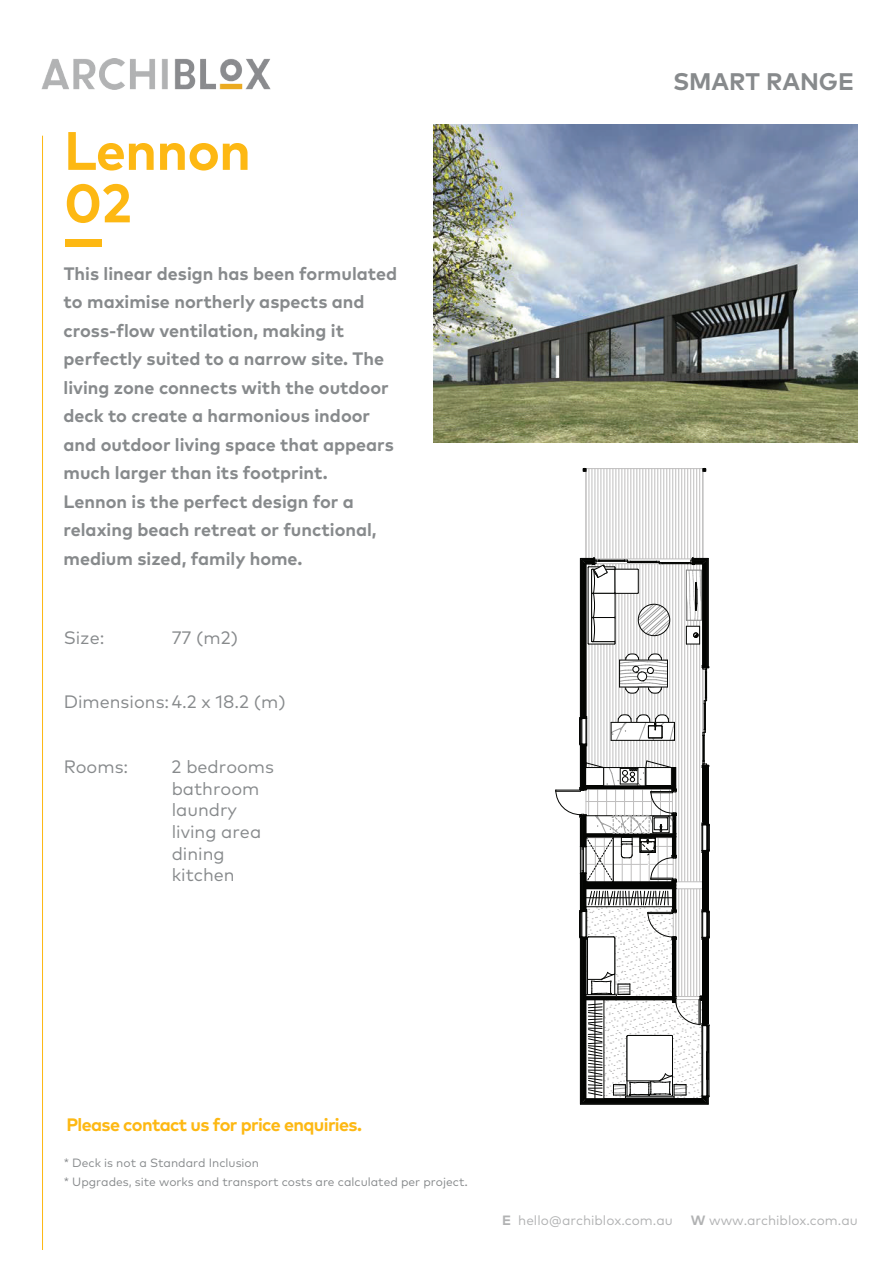
<style>
.page{position:relative;width:893px;height:1263px;background:#fff}
.page>*{position:absolute;margin:0;border:0;box-sizing:border-box;transform-origin:0 0}
.t1{font:700 54px/52.5px "Mark Pro";letter-spacing:-.015em;color:#fdb813}
.t2{font:700 24px "Mark Pro";color:#878a8c}
.t3{font:700 18px/28.5px "Mark Pro";color:#878a8c}
.t4{font:18px/21.6px "Mark Pro";color:#878a8c}
.t5{font:700 18px "Mark Pro";letter-spacing:-.035em;color:#fdb813}
.t6{font:13.5px "Mark Pro";color:#b1b2b3}
.t7{font:12px/19.5px "Mark Pro";color:#878a8c}
.s1{font-size:13.5px}
.s2{font-weight:700}
</style>
<div class="page">
<hr style="left:42px;top:136px;width:1px;height:1113px;background:#fdb813">
<img style="left:42px;top:59px;width:229px;height:31px">
<div style="left:65px;top:239px;width:37px;height:8px;background:#fdb813"></div>
<img style="left:434px;top:124px;width:424px;height:318px">
<svg style="left:587px;top:469px;width:115px;height:89px"></svg>
<hr style="left:589px;top:469px;width:1px;height:90px;background:#bfbebe">
<hr style="left:592px;top:469px;width:1px;height:90px;background:#bfbebe">
<hr style="left:595px;top:469px;width:1px;height:90px;background:#bfbebe">
<hr style="left:598px;top:469px;width:1px;height:90px;background:#bfbebe">
<hr style="left:601px;top:469px;width:1px;height:90px;background:#bfbebe">
<hr style="left:604px;top:469px;width:1px;height:90px;background:#bfbebe">
<hr style="left:607px;top:469px;width:1px;height:90px;background:#bfbebe">
<hr style="left:610px;top:469px;width:1px;height:90px;background:#bfbebe">
<hr style="left:613px;top:469px;width:1px;height:90px;background:#bfbebe">
<hr style="left:616px;top:469px;width:1px;height:90px;background:#bfbebe">
<hr style="left:619px;top:469px;width:1px;height:90px;background:#bfbebe">
<hr style="left:622px;top:469px;width:1px;height:90px;background:#bfbebe">
<hr style="left:625px;top:469px;width:1px;height:90px;background:#bfbebe">
<hr style="left:628px;top:469px;width:1px;height:90px;background:#bfbebe">
<hr style="left:631px;top:469px;width:1px;height:90px;background:#bfbebe">
<hr style="left:634px;top:469px;width:1px;height:90px;background:#bfbebe">
<hr style="left:637px;top:469px;width:1px;height:90px;background:#bfbebe">
<hr style="left:640px;top:469px;width:1px;height:90px;background:#bfbebe">
<hr style="left:643px;top:469px;width:1px;height:90px;background:#bfbebe">
<hr style="left:645px;top:469px;width:1px;height:90px;background:#bfbebe">
<hr style="left:648px;top:469px;width:1px;height:90px;background:#bfbebe">
<hr style="left:651px;top:469px;width:1px;height:90px;background:#bfbebe">
<hr style="left:654px;top:469px;width:1px;height:90px;background:#bfbebe">
<hr style="left:657px;top:469px;width:1px;height:90px;background:#bfbebe">
<hr style="left:660px;top:469px;width:1px;height:90px;background:#bfbebe">
<hr style="left:663px;top:469px;width:1px;height:90px;background:#bfbebe">
<hr style="left:666px;top:469px;width:1px;height:90px;background:#bfbebe">
<hr style="left:669px;top:469px;width:1px;height:90px;background:#bfbebe">
<hr style="left:672px;top:469px;width:1px;height:90px;background:#bfbebe">
<hr style="left:675px;top:469px;width:1px;height:90px;background:#bfbebe">
<hr style="left:678px;top:469px;width:1px;height:90px;background:#bfbebe">
<hr style="left:681px;top:469px;width:1px;height:90px;background:#bfbebe">
<hr style="left:684px;top:469px;width:1px;height:90px;background:#bfbebe">
<hr style="left:687px;top:469px;width:1px;height:90px;background:#bfbebe">
<hr style="left:690px;top:469px;width:1px;height:90px;background:#bfbebe">
<hr style="left:693px;top:469px;width:1px;height:90px;background:#bfbebe">
<hr style="left:696px;top:469px;width:1px;height:90px;background:#bfbebe">
<hr style="left:699px;top:469px;width:1px;height:90px;background:#bfbebe">
<hr style="left:702px;top:469px;width:1px;height:90px;background:#bfbebe">
<hr style="left:586px;top:468px;width:117px;height:1px;background:#bfbebe">
<hr style="left:586px;top:469px;width:1px;height:90px;background:#bfbebe">
<hr style="left:703px;top:469px;width:1px;height:90px;background:#bfbebe">
<svg style="left:703px;top:468px;width:3px;height:4px"></svg>
<svg style="left:583px;top:468px;width:4px;height:4px"></svg>
<svg style="left:555px;top:558px;width:155px;height:547px"></svg>
<h1 class="t1" style="left:64px;top:120px;width:189px">Lennon<br>02</h1>
<p class="t3" style="left:64px;top:258px;width:335px">This linear design has been formulated to maximise northerly aspects and cross-flow ventilation, making it perfectly suited to a narrow site. The living zone connects with the outdoor deck to create a harmonious indoor and outdoor living space that appears much larger than its footprint.<br>Lennon is the perfect design for a relaxing beach retreat or functional, medium sized, family home.</p>
<p class="t4" style="left:64px;top:625px;width:42px">Size:</p>
<p class="t4" style="left:172px;top:625px;width:68px">77 (m2)</p>
<p class="t4" style="left:64px;top:690px;width:223px">Dimensions: 4.2 x 18.2 (m)</p>
<p class="t4" style="left:64px;top:754px;width:66px">Rooms:</p>
<p class="t4" style="left:172px;top:754px;width:104px">2 bedrooms bathroom laundry living area dining kitchen</p>
<h2 class="t2" style="left:673px;top:63px;width:183px">SMART RANGE</h2>
<p class="t5" style="left:66px;top:1111px;width:297px">Please contact us for price enquiries.</p>
<p class="t7" style="left:64px;top:1152px;width:406px">* Deck is not a Standard Inclusion<br>* Upgrades, site works and transport costs are calculated per project<span class="s1">.</span></p>
<p class="t6" style="left:502px;top:1210px;width:172px"><span class="s2">E</span> hello@archiblox.com.au</p>
<p class="t6" style="left:691px;top:1210px;width:169px"><span class="s2">W</span> www.archiblox.com.au</p>
</div>
